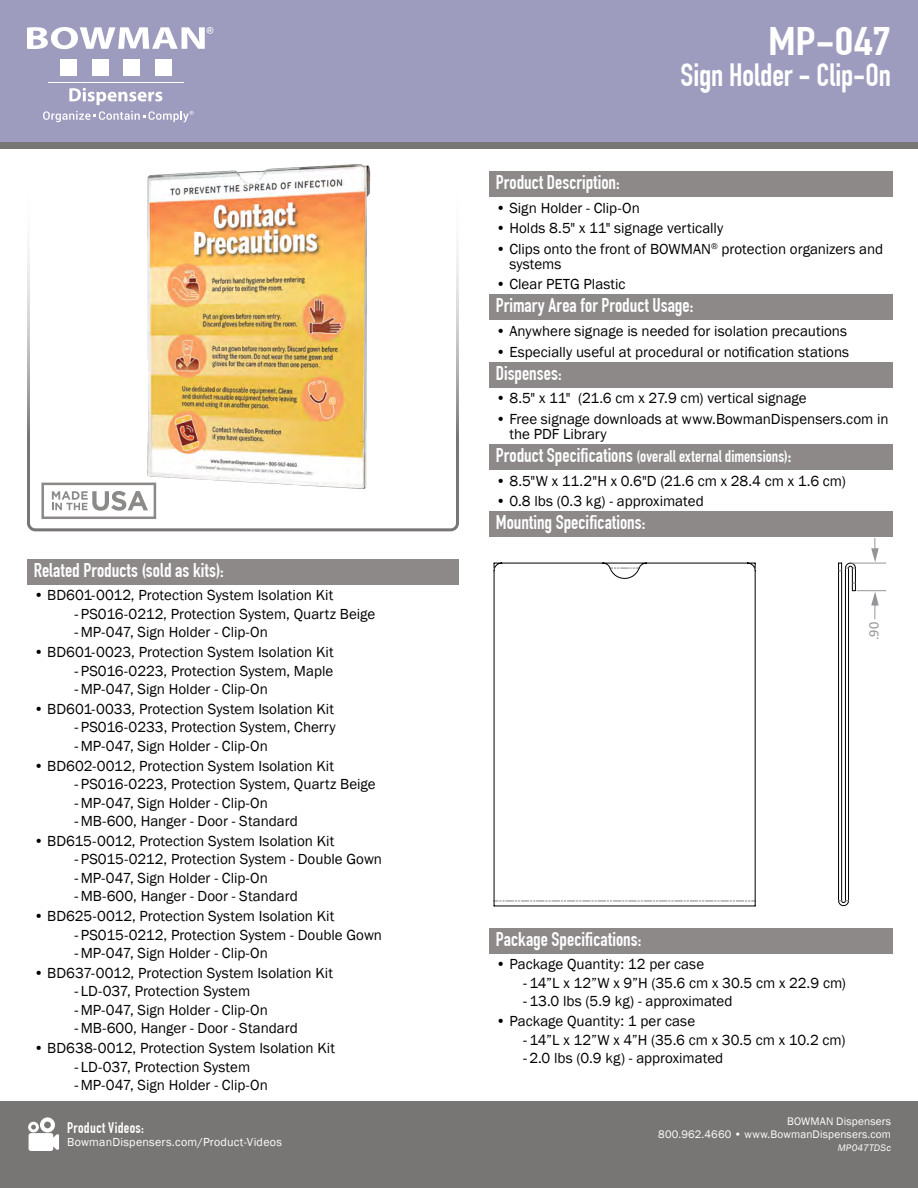
<style>
.page{position:relative;width:918px;height:1188px;background:#fff}
.page>*{position:absolute;margin:0;border:0;box-sizing:border-box;transform-origin:0 0}
.t1{font:700 39px "DIN Condensed";color:#fff;scale:1.28 1}
.t2{font:700 31.5px "DIN Condensed";letter-spacing:-.005em;color:#fff}
.t3{font:700 19.5px "DIN Condensed";color:#fff}
.t4{font:700 16.5px "DIN Condensed";letter-spacing:.005em;color:#fff}
.t5{font:15px/18.3px "Franklin Gothic";color:#000}
.t6{font:700 15px "DIN Condensed";letter-spacing:.02em;color:#fff}
.t7{font:14.25px "Calibri";color:#939598}
.t8{font:12px "Franklin Gothic";letter-spacing:.02em;color:#fff}
.t9{font:11.25px/12.8px "Franklin Gothic";letter-spacing:.015em;color:#fff;text-align:right}
.t10{font:italic 9.75px "Franklin Gothic";letter-spacing:.025em;color:#fff}
.s1{font-family:"Calibri"}
.s2{font-size:19.5px}
</style>
<div class="page">
<div style="left:0;top:1101px;width:918px;height:87px;background:#787675"></div>
<div style="left:0;top:0;width:918px;height:148px;background:#787675"></div>
<img style="left:134px;top:164px;width:237px;height:334px">
<div style="left:0;top:0;width:918px;height:142px;background:#9d9cbe"></div>
<div style="left:27px;top:176px;width:432px;height:355px;border:3px solid #777575;border-radius:7px"></div>
<svg style="left:69px;top:88px;width:93px;height:17px"></svg>
<hr style="left:48px;top:82px;width:136px;height:1px;background:#fff">
<div style="left:60px;top:60px;width:17px;height:16px;background:#fff"></div>
<div style="left:92px;top:60px;width:17px;height:16px;background:#fff"></div>
<div style="left:123px;top:60px;width:17px;height:16px;background:#fff"></div>
<div style="left:155px;top:60px;width:17px;height:16px;background:#fff"></div>
<svg style="left:27px;top:27px;width:186px;height:22px"></svg>
<svg style="left:43px;top:111px;width:150px;height:11px"></svg>
<svg style="left:28px;top:1117px;width:31px;height:34px"></svg>
<div style="left:489px;top:171px;width:403px;height:26px;background:#8d8989"></div>
<div style="left:489px;top:294px;width:403px;height:26px;background:#8d8989"></div>
<div style="left:489px;top:362px;width:403px;height:26px;background:#8d8989"></div>
<div style="left:489px;top:444px;width:403px;height:26px;background:#8d8989"></div>
<div style="left:489px;top:511px;width:403px;height:26px;background:#8d8989"></div>
<div style="left:489px;top:928px;width:403px;height:26px;background:#8d8989"></div>
<div style="left:27px;top:559px;width:432px;height:26px;background:#8d8989"></div>
<svg style="left:41px;top:483px;width:115px;height:36px"></svg>
<svg style="left:494px;top:563px;width:261px;height:343px"></svg>
<svg style="left:494px;top:901px;width:261px;height:1px"></svg>
<svg style="left:610px;top:568px;width:29px;height:1px"></svg>
<svg style="left:838px;top:538px;width:48px;height:368px"></svg>
<hr style="left:852px;top:563px;width:34px;height:1px;background:#939598">
<h3 class="t3" style="left:34px;top:558px;width:192px">Related Products (sold as kits):</h3>
<p class="t5" style="left:74px;top:587px;width:303px;text-indent:-40px">• BD601-0012, Protection System Isolation Kit <span class="s1">-</span>PS016-0212, Protection System, Quartz Beige <span class="s1">-</span>MP-047, Sign Holder - Clip-On</p>
<p class="t5" style="left:74px;top:643px;width:261px;text-align:justify;text-indent:-40px">• BD601-0023, Protection System Isolation Kit <span class="s1">-</span>PS016-0223, Protection System, Maple <span class="s1">-</span>MP-047, Sign Holder - Clip-On</p>
<p class="t5" style="left:74px;top:700px;width:263px;text-align:justify;text-indent:-40px">• BD601-0033, Protection System Isolation Kit <span class="s1">-</span>PS016-0233, Protection System, Cherry <span class="s1">-</span>MP-047, Sign Holder - Clip-On</p>
<p class="t5" style="left:74px;top:757px;width:303px;text-indent:-40px">• BD602-0012, Protection System Isolation Kit <span class="s1">-</span>PS016-0223, Protection System, Quartz Beige <span class="s1">-</span>MP-047, Sign Holder - Clip-On<br><span class="s1">-</span>MB-600, Hanger - Door - Standard</p>
<p class="t5" style="left:74px;top:832px;width:309px;text-indent:-40px">• BD615-0012, Protection System Isolation Kit <span class="s1">-</span>PS015-0212, Protection System - Double Gown <span class="s1">-</span>MP-047, Sign Holder - Clip-On<br><span class="s1">-</span>MB-600, Hanger - Door - Standard</p>
<p class="t5" style="left:74px;top:907px;width:309px;text-indent:-40px">• BD625-0012, Protection System Isolation Kit <span class="s1">-</span>PS015-0212, Protection System - Double Gown <span class="s1">-</span>MP-047, Sign Holder - Clip-On</p>
<p class="t5" style="left:34px;top:964px;width:301px">• BD637-0012, Protection System Isolation Kit</p>
<p class="t5" style="left:74px;top:983px;width:225px"><span class="s1">-</span> LD-037, Protection System <span class="s1">-</span>MP-047, Sign Holder - Clip-On <span class="s1">-</span>MB-600, Hanger - Door - Standard</p>
<p class="t5" style="left:34px;top:1039px;width:303px">• BD638-0012, Protection System Isolation Kit</p>
<p class="t5" style="left:74px;top:1058px;width:195px"><span class="s1">-</span> LD-037, Protection System <span class="s1">-</span>MP-047, Sign Holder - Clip-On</p>
<p class="t6" style="left:67px;top:1118px;width:78px">Product Videos:</p>
<p class="t8" style="left:67px;top:1135px;width:216px">BowmanDispensers.com/Product-Videos</p>
<h1 class="t1" style="left:768px;top:18px;width:97px">MP-047</h1>
<h2 class="t2" style="left:681px;top:57px;width:212px">Sign Holder - Clip-On</h2>
<h3 class="t3" style="left:496px;top:171px;width:125px">Product Description:</h3>
<p class="t5" style="left:496px;top:199px;width:145px">• Sign Holder - Clip-On</p>
<p class="t5" style="left:496px;top:220px;width:229px">• Holds 8.5" x 11" signage vertically</p>
<p class="t5" style="left:509px;top:242px;width:375px;line-height:15px;text-indent:-13px">• Clips onto the front of BOWMAN<sup>®</sup> protection organizers and systems</p>
<p class="t5" style="left:496px;top:275px;width:131px">• Clear PETG Plastic</p>
<h3 class="t3" style="left:496px;top:294px;width:199px">Primary Area for Product Usage:</h3>
<p class="t5" style="left:496px;top:322px;width:353px">• Anywhere signage is needed for isolation precautions</p>
<p class="t5" style="left:496px;top:343px;width:355px">• Especially useful at procedural or notification stations</p>
<h3 class="t3" style="left:496px;top:361px;width:67px">Dispenses:</h3>
<p class="t5" style="left:496px;top:390px;width:312px">• 8.5" x 11" (21.6 cm x 27.9 cm) vertical signage</p>
<p class="t5" style="left:509px;top:412px;width:381px;line-height:15px;text-indent:-14px">• Free signage downloads at www.BowmanDispensers.com in the PDF Library</p>
<p class="t4" style="left:496px;top:447px;width:297px"><span class="s2">Product Specifications</span> (overall external dimensions)<span class="s2">:</span></p>
<p class="t5" style="left:496px;top:472px;width:352px">• 8.5"W x 11.2"H x 0.6"D (21.6 cm x 28.4 cm x 1.6 cm)</p>
<p class="t5" style="left:496px;top:492px;width:209px">• 0.8 lbs (0.3 kg) - approximated</p>
<h3 class="t3" style="left:496px;top:511px;width:151px">Mounting Specifications:</h3>
<p class="t7" style="left:864px;top:640px;width:20px;rotate:-90deg">.90</p>
<h3 class="t3" style="left:496px;top:928px;width:147px">Package Specifications:</h3>
<p class="t5" style="left:523px;top:956px;width:325px;text-indent:-27px">• Package Quantity: 12 per case<br><span class="s1">-</span>14”L x 12”W x 9”H (35.6 cm x 30.5 cm x 22.9 cm) <span class="s1">-</span>13.0 lbs (5.9 kg) - approximated</p>
<p class="t5" style="left:523px;top:1013px;width:324px;text-indent:-27px">• Package Quantity: 1 per case<br><span class="s1">-</span>14”L x 12”W x 4”H (35.6 cm x 30.5 cm x 10.2 cm) <span class="s1">-</span>2.0 lbs (0.9 kg) - approximated</p>
<p class="t9" style="left:658px;top:1116px;width:234px">BOWMAN Dispensers<br>800.962.4660 • www.BowmanDispensers.com</p>
<p class="t10" style="left:838px;top:1142px;width:55px">MP047TDSc</p>
</div>
